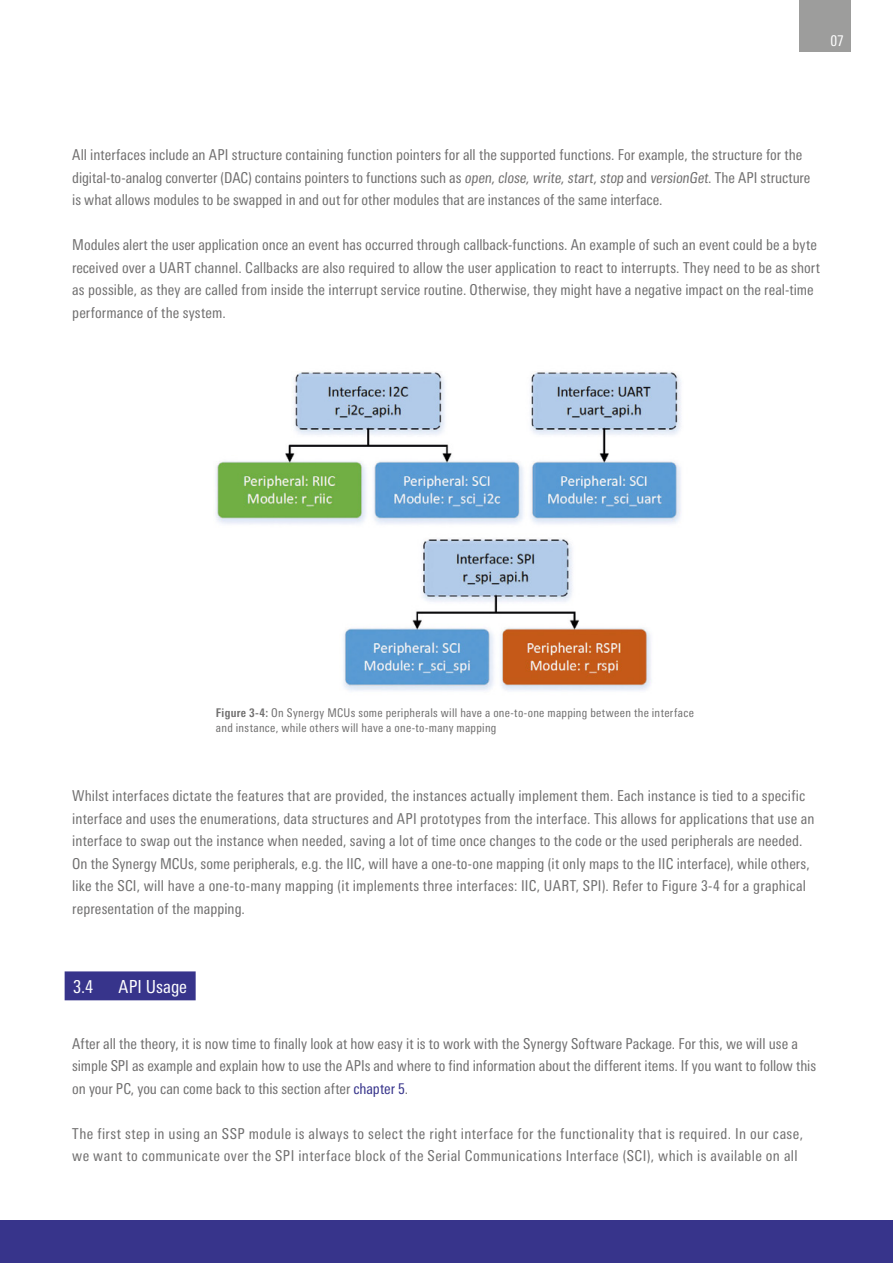
<style>
.page{position:relative;width:893px;height:1263px;background:#fff}
.page>*{position:absolute;margin:0;border:0;box-sizing:border-box;transform-origin:0 0}
.chapter_12_15pt_incl{font:condensed 18px "Linotype Univers";color:#fff}
.copy_10_15pt{font:condensed 15px/22.5px "Linotype Univers";letter-spacing:.005em;color:#706f6f}
.copy_10_15pt-2{font:condensed 15px/22.5px "Linotype Univers";letter-spacing:.025em;color:#706f6f}
.t1{font:condensed 15px "Linotype Univers";color:#fff}
.copy_10_15pt-3{font:condensed 12px/15px "Linotype Univers";letter-spacing:.025em;color:#706f6f}
.s1{font-weight:700}
.s2{color:#37348b}
</style>
<div class="page">
<img style="left:215px;top:371px;width:466px;height:320px">
<div style="left:65px;top:971px;width:131px;height:29px;background:#37348b"></div>
<div style="left:799px;top:0;width:51px;height:51px;background:#9d9d9c"></div>
<div style="left:0;top:1220px;width:893px;height:43px;background:#37348b"></div>
<p class="t1" style="left:830px;top:32px;width:15px">07</p>
<p class="copy_10_15pt" style="left:72px;top:143px;width:740px">All interfaces include an API structure containing function pointers for all the supported functions. For example, the structure for the digital-to-analog converter (DAC) contains pointers to functions such as open, close, write, start, stop and versionGet. The API structure is what allows modules to be swapped in and out for other modules that are instances of the same interface.</p>
<p class="copy_10_15pt" style="left:72px;top:233px;width:749px">Modules alert the user application once an event has occurred through callback-functions. An example of such an event could be a byte received over a UART channel. Callbacks are also required to allow the user application to react to interrupts. They need to be as short as possible, as they are called from inside the interrupt service routine. Otherwise, they might have a negative impact on the real-time performance of the system.</p>
<p class="copy_10_15pt-3" style="left:216px;top:705px;width:479px"><span class="s1">Figure 3-4:</span> On Synergy MCUs some peripherals will have a one-to-one mapping between the interface and instance, while others will have a one-to-many mapping</p>
<p class="copy_10_15pt" style="left:72px;top:785px;width:744px">Whilst interfaces dictate the features that are provided, the instances actually implement them. Each instance is tied to a specific interface and uses the enumerations, data structures and API prototypes from the interface. This allows for applications that use an interface to swap out the instance when needed, saving a lot of time once changes to the code or the used peripherals are needed.</p>
<p class="copy_10_15pt" style="left:72px;top:852px;width:739px">On the Synergy MCUs, some peripherals, e.g. the IIC, will have a one-to-one mapping (it only maps to the IIC interface), while others, like the SCI, will have a one-to-many mapping (it implements three interfaces: IIC, UART, SPI). Refer to Figure 3-4 for a graphical representation of the mapping.</p>
<p class="chapter_12_15pt_incl" style="left:73px;top:976px;width:22px">3.4</p>
<p class="chapter_12_15pt_incl" style="left:119px;top:976px;width:70px">API Usage</p>
<p class="copy_10_15pt" style="left:72px;top:1032px;width:745px">After all the theory, it is now time to finally look at how easy it is to work with the Synergy Software Package. For this, we will use a simple SPI as example and explain how to use the APIs and where to find information about the different items. If you want to follow this on your PC, you can come back to this section after <span class="s2">chapter 5</span>.</p>
<p class="copy_10_15pt-2" style="left:72px;top:1122px;width:732px">The first step in using an SSP module is always to select the right interface for the functionality that is required. In our case, we want to communicate over the SPI interface block of the Serial Communications Interface (SCI), which is available on all</p>
</div>
